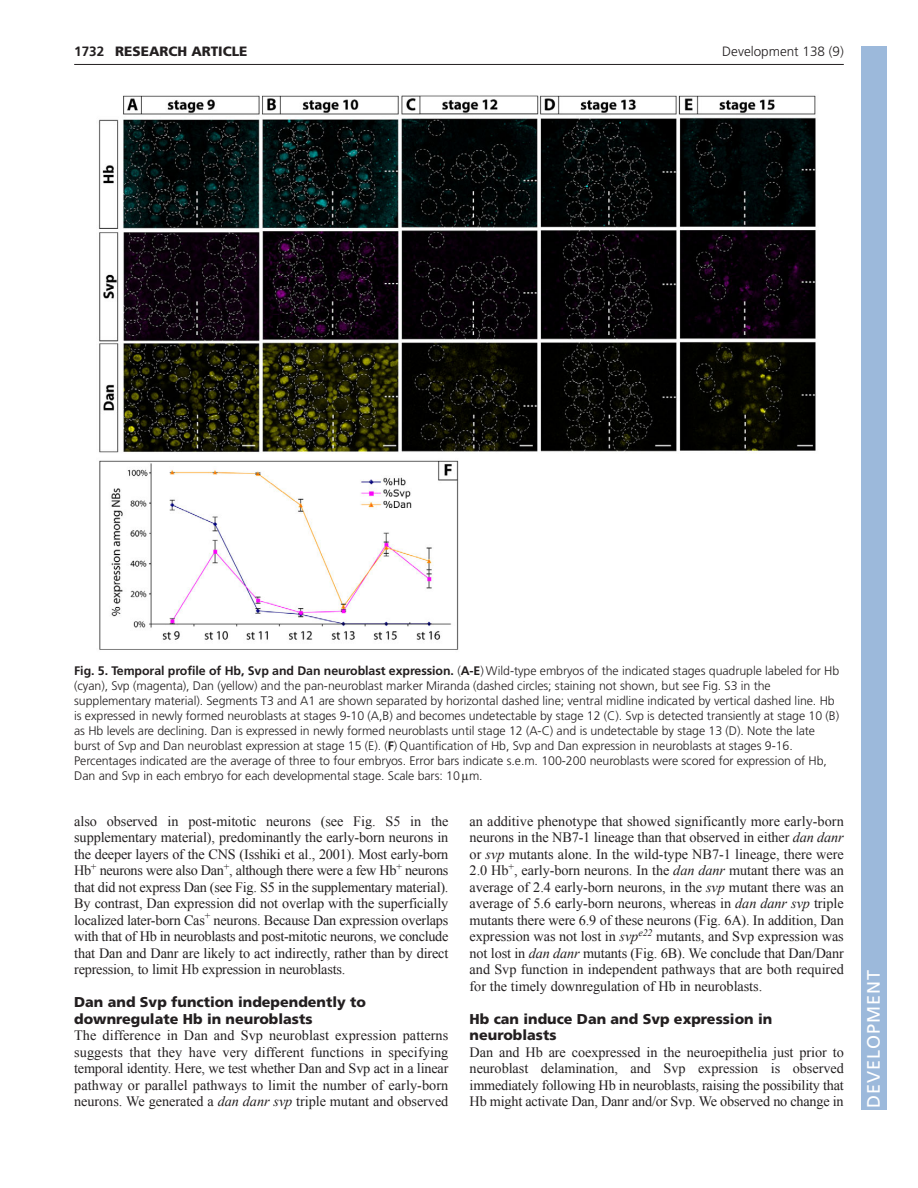
<style>
.page{position:relative;width:918px;height:1188px;background:#fff}
.page>*{position:absolute;margin:0;border:0;box-sizing:border-box;transform-origin:0 0}
.t1{font:18px "Frutiger LT Std";letter-spacing:.055em;color:#fff}
.t2{font:14.25px/16.5px "Times New Roman";letter-spacing:-.01em;color:#231f20;text-align:justify}
.t3{font:900 14.25px/16.5px "Frutiger LT Std";color:#231f20}
.t4{font:300 13.5px "Frutiger LT Std";color:#231f20}
.t5{font:900 13.5px "Frutiger LT Std";color:#231f20}
.t6{font:700 13.5px "Frutiger LT Std";color:#231f20}
.t7{font:300 12.3px/15px "Frutiger LT Std";letter-spacing:-.005em;color:#231f20}
.s1{font-weight:700}
.s2{font-style:italic}
</style>
<div class="page">
<hr style="left:74px;top:64px;width:770px;height:1px;background:#231f20">
<img style="left:98px;top:95px;width:718px;height:555px">
<div style="left:861px;top:46px;width:25px;height:1064px;background:#9cb9db"></div>
<p class="t6" style="left:74px;top:46px;width:32px">1732</p>
<p class="t5" style="left:115px;top:46px;width:134px">RESEARCH ARTICLE</p>
<p class="t4" style="left:722px;top:46px;width:123px">Development 138 (9)</p>
<p class="t7" style="left:74px;top:665px;width:767px"><span class="s1">Fig. 5. Temporal profile of Hb, Svp and Dan neuroblast expression.</span> (<span class="s1">A-E</span>) Wild-type embryos of the indicated stages quadruple labeled for Hb (cyan), Svp (magenta), Dan (yellow) and the pan-neuroblast marker Miranda (dashed circles; staining not shown, but see Fig. S3 in the supplementary material). Segments T3 and A1 are shown separated by horizontal dashed line; ventral midline indicated by vertical dashed line. Hb is expressed in newly formed neuroblasts at stages 9-10 (A,B) and becomes undetectable by stage 12 (C). Svp is detected transiently at stage 10 (B) as Hb levels are declining. Dan is expressed in newly formed neuroblasts until stage 12 (A-C) and is undetectable by stage 13 (D). Note the late burst of Svp and Dan neuroblast expression at stage 15 (E). (<span class="s1">F</span>) Quantification of Hb, Svp and Dan expression in neuroblasts at stages 9-16.<br>Percentages indicated are the average of three to four embryos. Error bars indicate s.e.m. 100-200 neuroblasts were scored for expression of Hb, Dan and Svp in each embryo for each developmental stage. Scale bars: 10 m.</p>
<p class="t2" style="left:74px;top:813px;width:376px">also observed in post-mitotic neurons (see Fig. S5 in the supplementary material), predominantly the early-born neurons in the deeper layers of the CNS (Isshiki et al., 2001). Most early-born Hb<sup>+</sup> neurons were also Dan<sup>+</sup>, although there were a few Hb<sup>+</sup> neurons that did not express Dan (see Fig. S5 in the supplementary material).<br>By contrast, Dan expression did not overlap with the superficially localized later-born Cas<sup>+</sup> neurons. Because Dan expression overlaps with that of Hb in neuroblasts and post-mitotic neurons, we conclude that Dan and Danr are likely to act indirectly, rather than by direct repression, to limit Hb expression in neuroblasts.</p>
<p class="t3" style="left:74px;top:995px;width:293px">Dan and Svp function independently to downregulate Hb in neuroblasts</p>
<p class="t2" style="left:74px;top:1027px;width:376px">The difference in Dan and Svp neuroblast expression patterns suggests that they have very different functions in specifying temporal identity. Here, we test whether Dan and Svp act in a linear pathway or parallel pathways to limit the number of early-born neurons. We generated a <span class="s2">dan danr svp</span> triple mutant and observed</p>
<p class="t2" style="left:470px;top:813px;width:376px">an additive phenotype that showed significantly more early-born neurons in the NB7-1 lineage than that observed in either <span class="s2">dan danr </span>or <span class="s2">svp</span> mutants alone. In the wild-type NB7-1 lineage, there were 2.0 Hb<sup>+</sup>, early-born neurons. In the <span class="s2">dan danr</span> mutant there was an average of 2.4 early-born neurons, in the <span class="s2">svp</span> mutant there was an average of 5.6 early-born neurons, whereas in <span class="s2">dan danr svp</span> triple mutants there were 6.9 of these neurons (Fig. 6A). In addition, Dan expression was not lost in <span class="s2">svp</span><sup>e22</sup> mutants, and Svp expression was not lost in <span class="s2">dan danr</span> mutants (Fig. 6B). We conclude that Dan/Danr and Svp function in independent pathways that are both required for the timely downregulation of Hb in neuroblasts.</p>
<p class="t3" style="left:470px;top:1012px;width:304px">Hb can induce Dan and Svp expression in neuroblasts</p>
<p class="t2" style="left:470px;top:1044px;width:376px">Dan and Hb are coexpressed in the neuroepithelia just prior to neuroblast delamination, and Svp expression is observed immediately following Hb in neuroblasts, raising the possibility that Hb might activate Dan, Danr and/or Svp. We observed no change in</p>
<p class="t1" style="left:863px;top:1108px;width:140px;rotate:-90deg">DEVELOPMENT</p>
</div>
